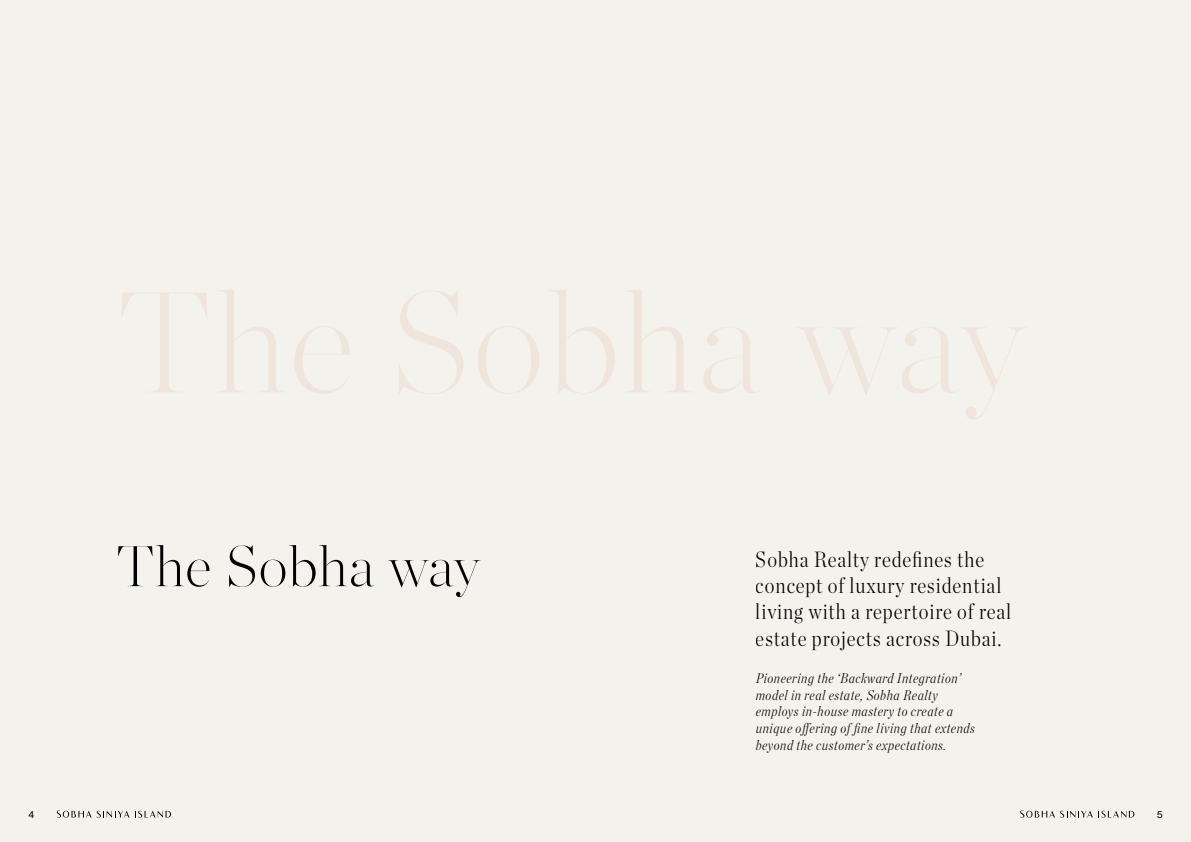
<style>
.page{position:relative;width:1191px;height:842px;background:#fff}
.page>*{position:absolute;margin:0;border:0;box-sizing:border-box;transform-origin:0 0}
.t1{font:57.2px "Chronicle Hairline";letter-spacing:.02em;color:#000}
.t2{font:300 22px/26.4px "Chronicle Disp Cond";letter-spacing:.04em;color:#000}
.t3{font:italic 300 14px/16.8px "Chronicle Disp Cond";letter-spacing:.04em;color:#000}
.t4{font:10px "Neue Montreal";color:#000}
</style>
<div class="page">
<div style="left:0;top:0;width:595px;height:842px;background:#f4f2ed"></div>
<div style="left:595px;top:0;width:596px;height:842px;background:#f4f2ed"></div>
<svg style="left:1098px;top:811px;width:36px;height:7px"></svg>
<svg style="left:1020px;top:810px;width:72px;height:8px"></svg>
<svg style="left:135px;top:811px;width:36px;height:7px"></svg>
<svg style="left:57px;top:810px;width:72px;height:8px"></svg>
<h1 class="t1" style="left:116px;top:523px;width:365px">The Sobha way</h1>
<h2 class="t2" style="left:755px;top:544px;width:257px">Sobha Realty redefines the concept of luxury residential living with a repertoire of real estate projects across Dubai.</h2>
<p class="t3" style="left:755px;top:668px;width:221px">Pioneering the ‘Backward Integration’ model in real estate, Sobha Realty employs in-house mastery to create a unique offering of fine living that extends beyond the customer’s expectations.</p>
<p class="t4" style="left:28px;top:808px;width:7px">4</p>
<p class="t4" style="left:1157px;top:808px;width:7px">5</p>
</div>
